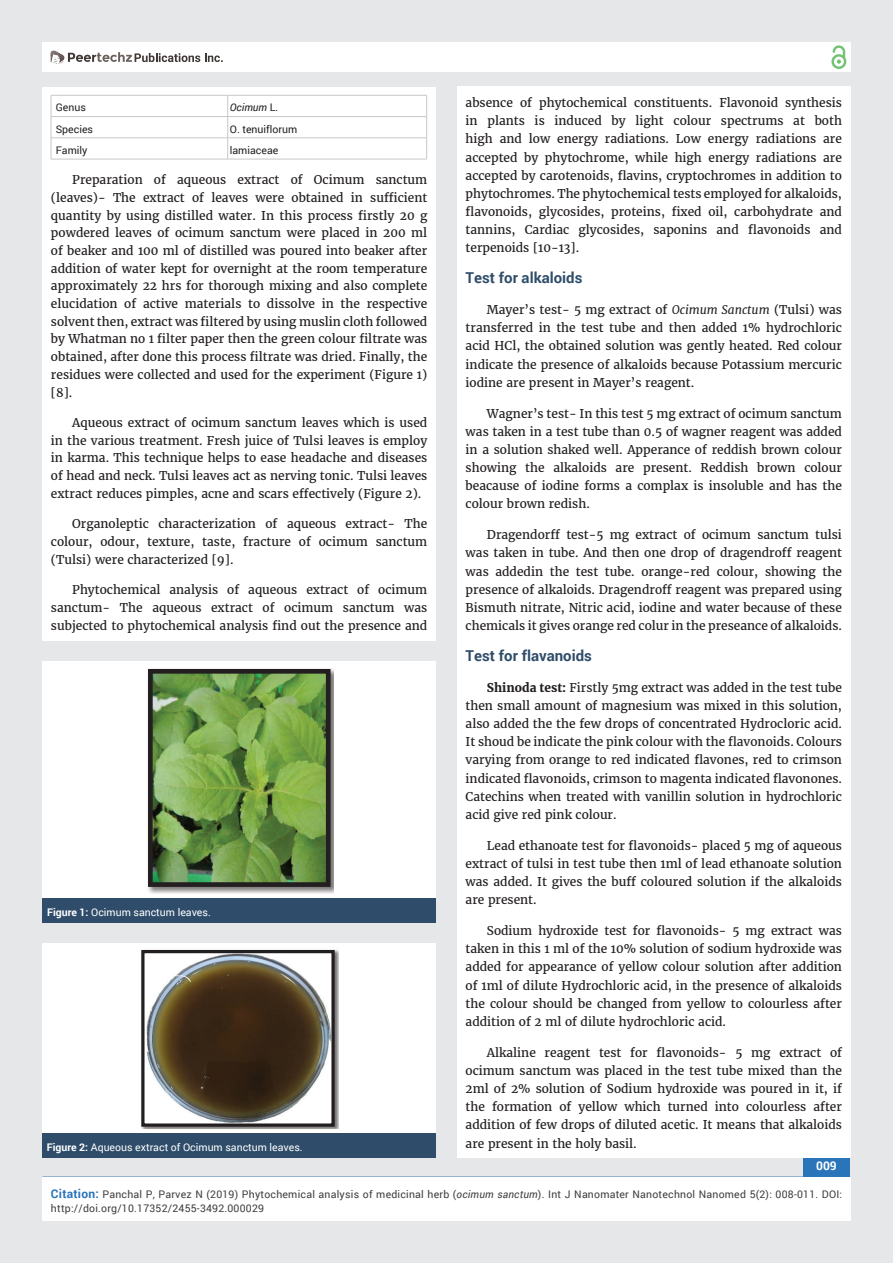
<style>
.page{position:relative;width:893px;height:1263px;background:#e6e7e9}
.page>*{position:absolute;margin:0;border:0;box-sizing:border-box;transform-origin:0 0}
.t1{font:700 15px "Roboto";color:#2f4d6a}
.t2{font:12px/18.1px "Merriweather";color:#231f20;text-align:justify}
.t3{font:700 12px "Roboto";color:#fff}
.t4{font:10.5px/13.5px "Roboto";letter-spacing:.02em;color:#3e3e3f}
.t5{font:10.5px "Roboto";color:#fff}
.t6{font:10.5px "Roboto";color:#231f20}
.t7{font:italic 10.5px "Roboto";color:#231f20}
.s1{font-style:normal}
.s2{font-weight:700}
.s3{font-style:italic}
.s4{font-weight:700;font-size:12px;color:#2a75ba}
</style>
<div class="page">
<div style="left:42px;top:43px;width:808px;height:29px;background:#fff"></div>
<div style="left:831px;top:54px;width:15px;height:15px;border:2px solid #72c272;border-radius:50%"></div>
<svg style="left:831px;top:45px;width:15px;height:19px"></svg>
<div style="left:803px;top:1157px;width:47px;height:50px;background:#2a75ba"></div>
<svg style="left:49px;top:50px;width:174px;height:14px"></svg>
<div style="left:42px;top:1177px;width:809px;height:43px;background:#fff"></div>
<div style="left:42px;top:87px;width:394px;height:553px;background:#fff"></div>
<svg style="left:51px;top:95px;width:376px;height:64px"></svg>
<hr style="left:51px;top:159px;width:376px;height:1px;background:#c7c8ca">
<div style="left:457px;top:87px;width:393px;height:1071px;background:#fff"></div>
<div style="left:43px;top:662px;width:393px;height:236px;background:#fff"></div>
<div style="left:43px;top:898px;width:393px;height:24px;background:#2f4d6a"></div>
<img style="left:148px;top:668px;width:186px;height:225px">
<img style="left:154px;top:675px;width:171px;height:206px">
<div style="left:148px;top:669px;width:183px;height:218px;border:5px solid #231f20"></div>
<div style="left:42px;top:944px;width:394px;height:189px;background:#fff"></div>
<div style="left:42px;top:1133px;width:394px;height:25px;background:#2f4d6a"></div>
<img style="left:141px;top:949px;width:198px;height:180px">
<img style="left:145px;top:954px;width:186px;height:169px">
<div style="left:141px;top:950px;width:194px;height:177px;border:3px solid #231f20"></div>
<p class="t6" style="left:56px;top:100px;width:32px">Genus</p>
<p class="t7" style="left:230px;top:100px;width:50px">Ocimum <span class="s1">L.</span></p>
<p class="t6" style="left:56px;top:122px;width:39px">Species</p>
<p class="t6" style="left:230px;top:122px;width:69px">O. tenuiflorum</p>
<p class="t6" style="left:56px;top:143px;width:33px">Family</p>
<p class="t6" style="left:230px;top:143px;width:50px">lamiaceae</p>
<p class="t2" style="left:51px;top:171px;width:378px;line-height:17.7px;text-indent:21px">Preparation of aqueous extract of Ocimum sanctum (leaves)- The extract of leaves were obtained in sufficient quantity by using distilled water. In this process firstly 20 g powdered leaves of ocimum sanctum were placed in 200 ml of beaker and 100 ml of distilled was poured into beaker after addition of water kept for overnight at the room temperature approximately 22 hrs for thorough mixing and also complete elucidation of active materials to dissolve in the respective solvent then, extract was filtered by using muslin cloth followed by Whatman no 1 filter paper then the green colour filtrate was obtained, after done this process filtrate was dried. Finally, the residues were collected and used for the experiment (Figure 1) [8].</p>
<p class="t2" style="left:51px;top:414px;width:378px;line-height:17.7px;text-indent:21px">Aqueous extract of ocimum sanctum leaves which is used in the various treatment. Fresh juice of Tulsi leaves is employ in karma. This technique helps to ease headache and diseases of head and neck. Tulsi leaves act as nerving tonic. Tulsi leaves extract reduces pimples, acne and scars effectively (Figure 2).</p>
<p class="t2" style="left:51px;top:515px;width:378px;line-height:17.7px;text-indent:21px">Organoleptic characterization of aqueous extract- The colour, odour, texture, taste, fracture of ocimum sanctum (Tulsi) were characterized [9].</p>
<p class="t2" style="left:51px;top:581px;width:378px;text-indent:21px">Phytochemical analysis of aqueous extract of ocimum sanctum- The aqueous extract of ocimum sanctum was subjected to phytochemical analysis find out the presence and</p>
<p class="t5" style="left:47px;top:905px;width:165px"><span class="s2">Figure 1:</span> Ocimum sanctum leaves.</p>
<p class="t5" style="left:47px;top:1140px;width:257px"><span class="s2">Figure 2:</span> Aqueous extract of Ocimum sanctum leaves.</p>
<p class="t2" style="left:466px;top:94px;width:378px">absence of phytochemical constituents. Flavonoid synthesis in plants is induced by light colour spectrums at both high and low energy radiations. Low energy radiations are accepted by phytochrome, while high energy radiations are accepted by carotenoids, flavins, cryptochromes in addition to phytochromes. The phytochemical tests employed for alkaloids, flavonoids, glycosides, proteins, fixed oil, carbohydrate and tannins, Cardiac glycosides, saponins and flavonoids and terpenoids [10-13].</p>
<p class="t1" style="left:466px;top:267px;width:118px">Test for alkaloids</p>
<p class="t2" style="left:466px;top:301px;width:378px;text-indent:21px">Mayer’s test- 5 mg extract of <span class="s3">Ocimum Sanctum</span> (Tulsi) was transferred in the test tube and then added 1% hydrochloric acid HCl, the obtained solution was gently heated. Red colour indicate the presence of alkaloids because Potassium mercuric iodine are present in Mayer’s reagent.</p>
<p class="t2" style="left:466px;top:404px;width:378px;text-indent:21px">Wagner’s test- In this test 5 mg extract of ocimum sanctum was taken in a test tube than 0.5 of wagner reagent was added in a solution shaked well. Apperance of reddish brown colour showing the alkaloids are present. Reddish brown colour beacause of iodine forms a complax is insoluble and has the colour brown redish.</p>
<p class="t2" style="left:466px;top:526px;width:378px;text-indent:21px">Dragendorff test-5 mg extract of ocimum sanctum tulsi was taken in tube. And then one drop of dragendroff reagent was addedin the test tube. orange-red colour, showing the presence of alkaloids. Dragendroff reagent was prepared using Bismuth nitrate, Nitric acid, iodine and water because of these chemicals it gives orange red colur in the preseance of alkaloids.</p>
<p class="t1" style="left:466px;top:645px;width:128px">Test for flavanoids</p>
<p class="t2" style="left:466px;top:678px;width:378px;text-indent:21px"><span class="s2">Shinoda test:</span> Firstly 5mg extract was added in the test tube then small amount of magnesium was mixed in this solution, also added the the few drops of concentrated Hydrocloric acid.<br>It shoud be indicate the pink colour with the flavonoids. Colours varying from orange to red indicated flavones, red to crimson indicated flavonoids, crimson to magenta indicated flavonones.<br>Catechins when treated with vanillin solution in hydrochloric acid give red pink colour.</p>
<p class="t2" style="left:466px;top:836px;width:378px;text-indent:21px">Lead ethanoate test for flavonoids- placed 5 mg of aqueous extract of tulsi in test tube then 1ml of lead ethanoate solution was added. It gives the buff coloured solution if the alkaloids are present.</p>
<p class="t2" style="left:466px;top:922px;width:378px;text-indent:21px">Sodium hydroxide test for flavonoids- 5 mg extract was taken in this 1 ml of the 10% solution of sodium hydroxide was added for appearance of yellow colour solution after addition of 1ml of dilute Hydrochloric acid, in the presence of alkaloids the colour should be changed from yellow to colourless after addition of 2 ml of dilute hydrochloric acid.</p>
<p class="t2" style="left:466px;top:1043px;width:378px;text-indent:21px">Alkaline reagent test for flavonoids- 5 mg extract of ocimum sanctum was placed in the test tube mixed than the 2ml of 2% solution of Sodium hydroxide was poured in it, if the formation of yellow which turned into colourless after addition of few drops of diluted acetic. It means that alkaloids are present in the holy basil.</p>
<p class="t3" style="left:816px;top:1157px;width:22px">009</p>
<p class="t4" style="left:51px;top:1188px;width:793px"><span class="s4">Citation:</span> Panchal P, Parvez N (2019) Phytochemical analysis of medicinal herb (<span class="s3">ocimum sanctum</span>). Int J Nanomater Nanotechnol Nanomed 5(2): 008-011. DOI: http://doi.org/10.17352/2455-3492.000029</p>
</div>
